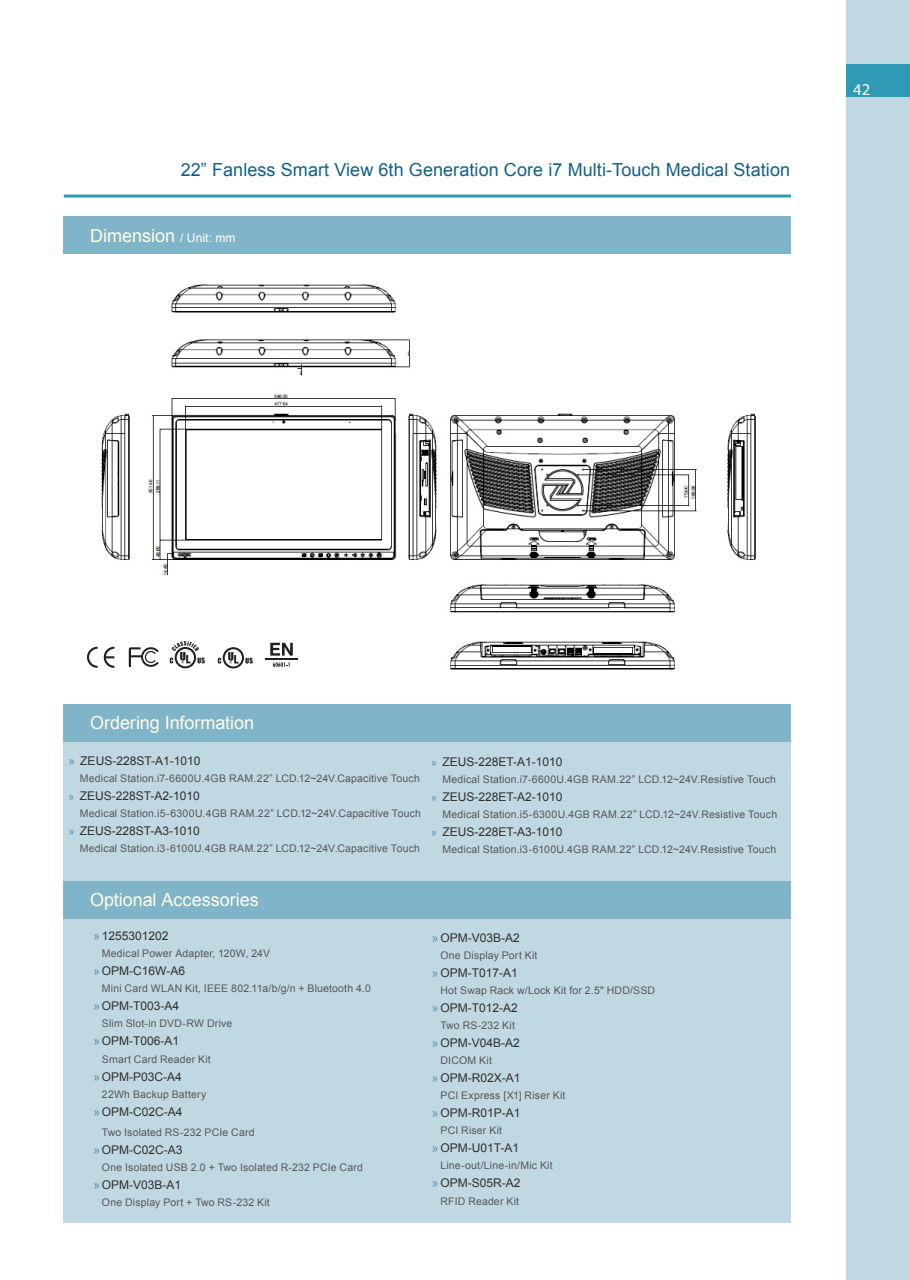
<style>
.page{position:relative;width:910px;height:1280px;background:#fff}
.page>*{position:absolute;margin:0;border:0;box-sizing:border-box;transform-origin:0 0}
.次標題{font:18px "Arial";letter-spacing:.005em;color:#11608a}
._01_title{font:18px "Arial";color:#fffde9}
.t1{font:16.5px "Myriad Pro";color:#fff}
.t2{font:12px "Arial";color:#312f30}
.ordering_optional_co{font:10.5px "Arial";letter-spacing:.015em;color:#57585a}
.s1{font-size:12px;color:#fff}
.s2{color:#5b91b1}
.s3{font-size:10.5px;color:#5b91b1}
</style>
<div class="page">
<div style="left:64px;top:216px;width:727px;height:38px;background:#80b4c8"></div>
<hr style="left:64px;top:195px;width:727px;height:3px;background:#309ab4">
<div style="left:846px;top:0;width:64px;height:1280px;background:#c0d8e2"></div>
<div style="left:846px;top:64px;width:64px;height:33px;background:#309ab4"></div>
<div style="left:64px;top:707px;width:727px;height:515px;background:#c0d8e2"></div>
<div style="left:64px;top:704px;width:727px;height:37px;background:#80b4c8"></div>
<div style="left:64px;top:881px;width:727px;height:37px;background:#80b4c8"></div>
<img style="left:95px;top:284px;width:661px;height:386px">
<svg style="left:87px;top:647px;width:11px;height:21px"></svg>
<svg style="left:104px;top:647px;width:10px;height:21px"></svg>
<svg style="left:129px;top:647px;width:30px;height:20px"></svg>
<svg style="left:170px;top:641px;width:35px;height:27px"></svg>
<svg style="left:273px;top:662px;width:17px;height:5px"></svg>
<svg style="left:270px;top:643px;width:23px;height:13px"></svg>
<hr style="left:265px;top:658px;width:33px;height:2px;background:#231f20">
<svg style="left:218px;top:647px;width:35px;height:21px"></svg>
<p class="次標題" style="left:181px;top:158px;width:611px">22” Fanless Smart View 6th Generation Core i7 Multi-Touch Medical Station</p>
<h1 class="_01_title" style="left:90px;top:224px;width:147px">Dimension <span class="s1">/ Unit: mm</span></h1>
<h2 class="t1" style="left:853px;top:79px;width:18px">42</h2>
<p class="_01_title" style="left:90px;top:711px;width:165px">Ordering Information</p>
<p class="t2" style="left:68px;top:752px;width:133px"><span class="s2">»</span> ZEUS-228ST-A1-1010</p>
<p class="ordering_optional_co" style="left:80px;top:771px;width:342px">Medical Station.i7-6600U.4GB RAM.22” LCD.12~24V.Capacitive Touch</p>
<p class="t2" style="left:68px;top:787px;width:133px"><span class="s3">»</span> ZEUS-228ST-A2-1010</p>
<p class="ordering_optional_co" style="left:80px;top:806px;width:343px">Medical Station.i5-6300U.4GB RAM.22” LCD.12~24V.Capacitive Touch</p>
<p class="t2" style="left:68px;top:823px;width:133px"><span class="s3">»</span> ZEUS-228ST-A3-1010</p>
<p class="ordering_optional_co" style="left:80px;top:841px;width:342px">Medical Station.i3-6100U.4GB RAM.22” LCD.12~24V.Capacitive Touch</p>
<p class="t2" style="left:431px;top:753px;width:133px"><span class="s3">»</span> ZEUS-228ET-A1-1010</p>
<p class="ordering_optional_co" style="left:443px;top:772px;width:335px">Medical Station.i7-6600U.4GB RAM.22” LCD.12~24V.Resistive Touch</p>
<p class="t2" style="left:431px;top:789px;width:133px"><span class="s3">»</span> ZEUS-228ET-A2-1010</p>
<p class="ordering_optional_co" style="left:443px;top:807px;width:336px">Medical Station.i5-6300U.4GB RAM.22” LCD.12~24V.Resistive Touch</p>
<p class="t2" style="left:431px;top:824px;width:133px"><span class="s3">»</span> ZEUS-228ET-A3-1010</p>
<p class="ordering_optional_co" style="left:443px;top:842px;width:335px">Medical Station.i3-6100U.4GB RAM.22” LCD.12~24V.Resistive Touch</p>
<p class="_01_title" style="left:90px;top:888px;width:170px">Optional Accessories</p>
<p class="t2" style="left:93px;top:928px;width:77px"><span class="s2">»</span> 1255301202</p>
<p class="ordering_optional_co" style="left:102px;top:946px;width:170px">Medical Power Adapter, 120W, 24V</p>
<p class="t2" style="left:93px;top:963px;width:93px"><span class="s2">»</span>OPM-C16W-A6</p>
<p class="ordering_optional_co" style="left:102px;top:982px;width:270px">Mini Card WLAN Kit, IEEE 802.11a/b/g/n + Bluetooth 4.0</p>
<p class="t2" style="left:93px;top:998px;width:87px"><span class="s2">»</span>OPM-T003-A4</p>
<p class="ordering_optional_co" style="left:102px;top:1017px;width:132px">Slim Slot-in DVD-RW Drive</p>
<p class="t2" style="left:93px;top:1033px;width:87px"><span class="s2">»</span>OPM-T006-A1</p>
<p class="ordering_optional_co" style="left:102px;top:1052px;width:110px">Smart Card Reader Kit</p>
<p class="t2" style="left:93px;top:1068px;width:90px"><span class="s2">»</span>OPM-P03C-A4</p>
<p class="ordering_optional_co" style="left:102px;top:1087px;width:106px">22Wh Backup Battery</p>
<p class="t2" style="left:93px;top:1103px;width:91px"><span class="s2">»</span>OPM-C02C-A4</p>
<p class="ordering_optional_co" style="left:102px;top:1125px;width:154px">Two Isolated RS-232 PCIe Card</p>
<p class="t2" style="left:93px;top:1142px;width:91px"><span class="s2">»</span>OPM-C02C-A3</p>
<p class="ordering_optional_co" style="left:102px;top:1160px;width:262px">One Isolated USB 2.0 + Two Isolated R-232 PCIe Card</p>
<p class="t2" style="left:93px;top:1177px;width:89px"><span class="s2">»</span>OPM-V03B-A1</p>
<p class="ordering_optional_co" style="left:102px;top:1195px;width:169px">One Display Port + Two RS-232 Kit</p>
<p class="t2" style="left:432px;top:929px;width:89px"><span class="s2">»</span>OPM-V03B-A2</p>
<p class="ordering_optional_co" style="left:440px;top:948px;width:99px">One Display Port Kit</p>
<p class="t2" style="left:432px;top:964px;width:87px"><span class="s2">»</span>OPM-T017-A1</p>
<p class="ordering_optional_co" style="left:440px;top:983px;width:216px">Hot Swap Rack w/Lock Kit for 2.5" HDD/SSD</p>
<p class="t2" style="left:432px;top:1000px;width:87px"><span class="s2">»</span>OPM-T012-A2</p>
<p class="ordering_optional_co" style="left:440px;top:1018px;width:76px">Two RS-232 Kit</p>
<p class="t2" style="left:432px;top:1035px;width:89px"><span class="s2">»</span>OPM-V04B-A2</p>
<p class="ordering_optional_co" style="left:440px;top:1053px;width:53px">DICOM Kit</p>
<p class="t2" style="left:432px;top:1070px;width:90px"><span class="s2">»</span>OPM-R02X-A1</p>
<p class="ordering_optional_co" style="left:440px;top:1089px;width:127px">PCI Express [X1] Riser Kit</p>
<p class="t2" style="left:432px;top:1105px;width:90px"><span class="s2">»</span>OPM-R01P-A1</p>
<p class="ordering_optional_co" style="left:440px;top:1124px;width:63px">PCI Riser Kit</p>
<p class="t2" style="left:432px;top:1140px;width:89px"><span class="s2">»</span>OPM-U01T-A1</p>
<p class="ordering_optional_co" style="left:440px;top:1159px;width:114px">Line-out/Line-in/Mic Kit</p>
<p class="t2" style="left:432px;top:1175px;width:90px"><span class="s2">»</span>OPM-S05R-A2</p>
<p class="ordering_optional_co" style="left:440px;top:1194px;width:80px">RFID Reader Kit</p>
</div>
